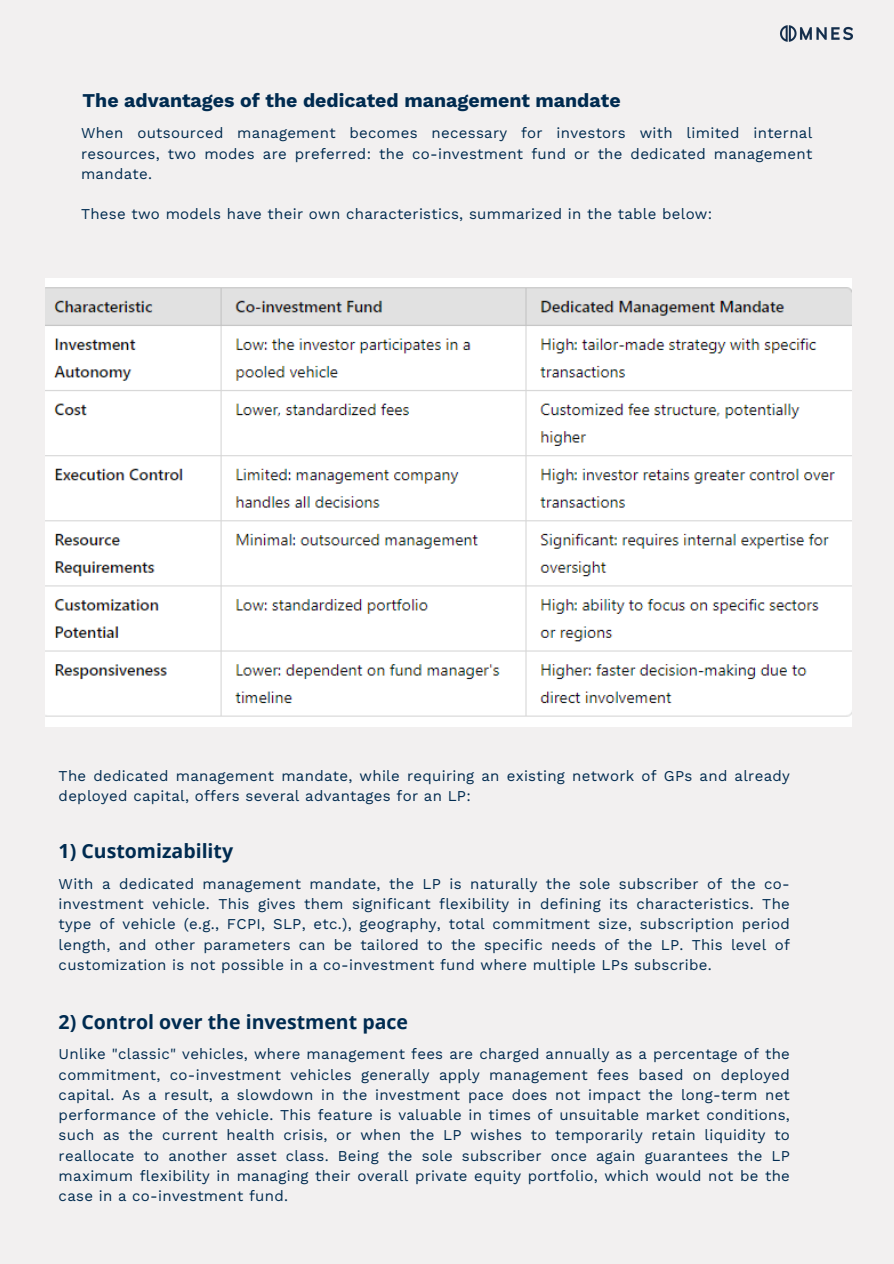
<style>
.page{position:relative;width:894px;height:1264px;background:#fff}
.page>*{position:absolute;margin:0;border:0;box-sizing:border-box;transform-origin:0 0}
.t1{font:700 19.5px "Open Sans";color:#002b50}
.t2{font:700 19.5px "Work Sans";color:#002b50}
.t3{font:15px/20.2px "Work Sans";letter-spacing:.02em;color:#002b50;text-align:justify}
</style>
<div class="page">
<div style="left:0;top:0;width:893px;height:1263px;background:#f2f0f0"></div>
<img style="left:45px;top:278px;width:806px;height:448px">
<img style="left:780px;top:25px;width:73px;height:17px">
<p class="t2" style="left:82px;top:88px;width:539px">The advantages of the dedicated management mandate</p>
<p class="t3" style="left:81px;top:123px;width:732px">When outsourced management becomes necessary for investors with limited internal resources, two modes are preferred: the co-investment fund or the dedicated management mandate.</p>
<h1 class="t3" style="left:81px;top:204px;width:632px">These two models have their own characteristics, summarized in the table below:</h1>
<p class="t3" style="left:59px;top:765px;width:732px">The dedicated management mandate, while requiring an existing network of GPs and already deployed capital, offers several advantages for an LP:</p>
<p class="t1" style="left:59px;top:837px;width:176px">1) Customizability</p>
<h1 class="t3" style="left:59px;top:873px;width:732px">With a dedicated management mandate, the LP is naturally the sole subscriber of the co&shy;investment vehicle. This gives them significant flexibility in defining its characteristics. The type of vehicle (e.g., FCPI, SLP, etc.), geography, total commitment size, subscription period length, and other parameters can be tailored to the specific needs of the LP. This level of customization is not possible in a co-investment fund where multiple LPs subscribe.</h1>
<p class="t1" style="left:59px;top:1008px;width:351px">2) Control over the investment pace</p>
<h1 class="t3" style="left:59px;top:1044px;width:732px">Unlike "classic" vehicles, where management fees are charged annually as a percentage of the commitment, co-investment vehicles generally apply management fees based on deployed capital. As a result, a slowdown in the investment pace does not impact the long-term net performance of the vehicle. This feature is valuable in times of unsuitable market conditions, such as the current health crisis, or when the LP wishes to temporarily retain liquidity to reallocate to another asset class. Being the sole subscriber once again guarantees the LP maximum flexibility in managing their overall private equity portfolio, which would not be the case in a co-investment fund.</h1>
</div>
